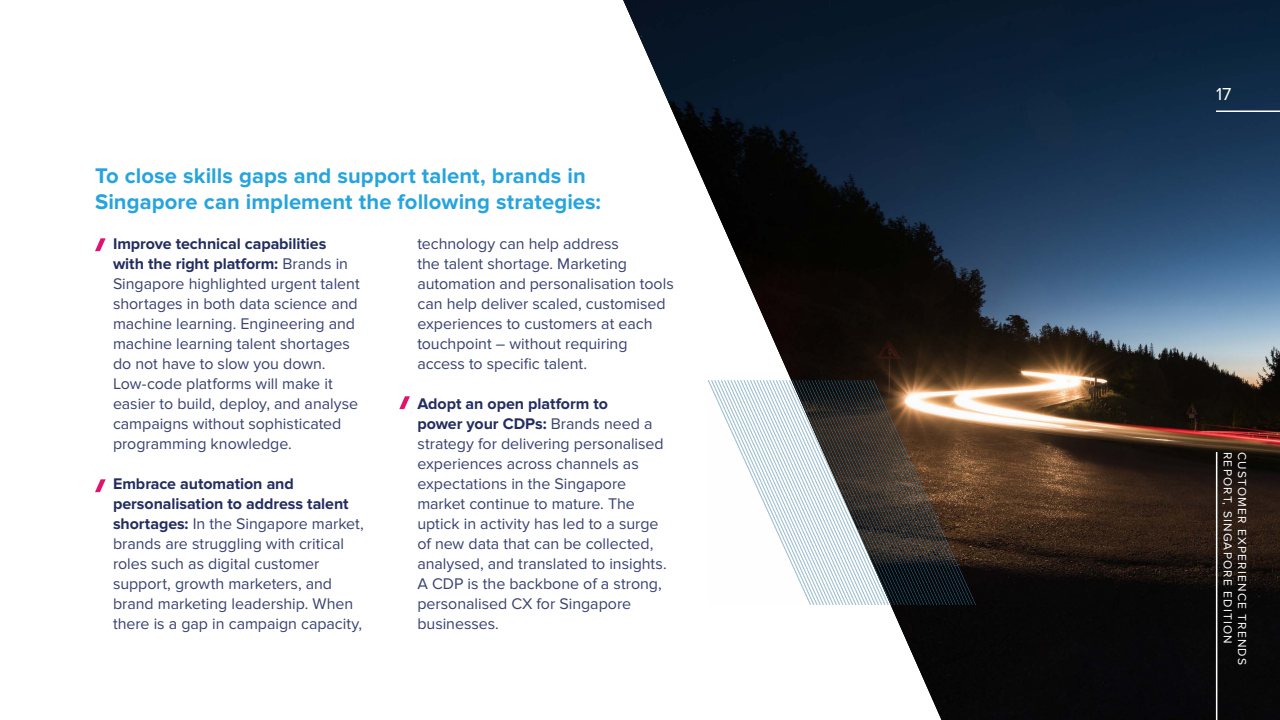
<style>
.page{position:relative;width:1280px;height:720px;background:#fff}
.page>*{position:absolute;margin:0;border:0;box-sizing:border-box;transform-origin:0 0}
.t1{font:700 22px/26.4px "Proxima Nova";letter-spacing:.005em;color:#26a4dd}
.t2{font:18px "Proxima Nova";color:#fff}
.t3{font:16px/20px "Proxima Nova";letter-spacing:-.005em;color:#394271}
.t4{font:12px "Proxima Nova";letter-spacing:.1em;color:#fff}
.s1{font-weight:700;color:#232d61}
</style>
<div class="page">
<svg style="left:399px;top:396px;width:11px;height:13px"></svg>
<svg style="left:95px;top:479px;width:11px;height:13px"></svg>
<svg style="left:95px;top:238px;width:11px;height:13px"></svg>
<img style="left:623px;top:0;width:657px;height:720px">
<img style="left:708px;top:381px;width:268px;height:223px">
<hr style="left:1216px;top:110px;width:64px;height:2px;background:#fff">
<hr style="left:1216px;top:452px;width:1px;height:268px;background:#fff">
<h1 class="t1" style="left:95px;top:163px;width:508px">To close skills gaps and support talent, brands in<br>Singapore can implement the following strategies:</h1>
<p class="t3" style="left:113px;top:234px;width:248px"><span class="s1">Improve technical capabilities with the right platform:</span> Brands in Singapore highlighted urgent talent shortages in both data science and machine learning. Engineering and machine learning talent shortages do not have to slow you down.<br>Low-code platforms will make it easier to build, deploy, and analyse campaigns without sophisticated programming knowledge.</p>
<p class="t3" style="left:113px;top:474px;width:252px"><span class="s1">Embrace automation and personalisation to address talent shortages:</span> In the Singapore market, brands are struggling with critical roles such as digital customer support, growth marketers, and brand marketing leadership. When there is a gap in campaign capacity,</p>
<p class="t3" style="left:417px;top:234px;width:258px">technology can help address<br>the talent shortage. Marketing automation and personalisation tools can help deliver scaled, customised experiences to customers at each touchpoint – without requiring access to specific talent.</p>
<p class="t3" style="left:417px;top:394px;width:251px"><span class="s1">Adopt an open platform to<br>power your CDPs:</span> Brands need a strategy for delivering personalised experiences across channels as expectations in the Singapore market continue to mature. The uptick in activity has led to a surge of new data that can be collected, analysed, and translated to insights.<br>A CDP is the backbone of a strong, personalised CX for Singapore businesses.</p>
<p class="t2" style="left:1216px;top:84px;width:17px">17</p>
<p class="t4" style="left:1235px;top:452px;width:193px;rotate:90deg">REPORT, SINGAPORE EDITION</p>
<p class="t4" style="left:1249px;top:452px;width:215px;rotate:90deg">CUSTOMER EXPERIENCE TRENDS</p>
</div>
